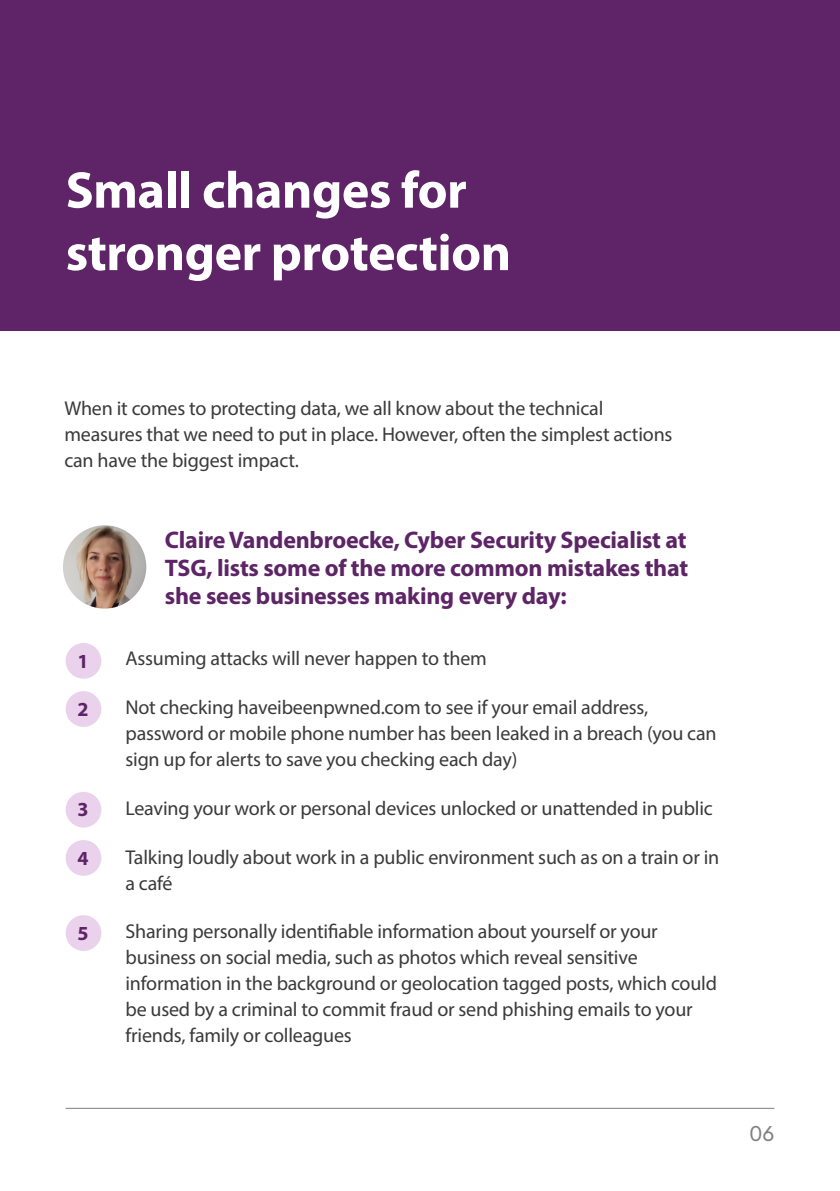
<style>
.page{position:relative;width:840px;height:1191px;background:#fff}
.page>*{position:absolute;margin:0;border:0;box-sizing:border-box;transform-origin:0 0}
.t1{font:700 52px/62.4px "Myriad Pro";letter-spacing:-.01em;color:#fff}
.t2{font:700 24px/28px "Myriad Pro";letter-spacing:-.01em;color:#5d2466;text-align:justify}
.t3{font:20px/26px "Myriad Pro";letter-spacing:-.01em;color:#3a3a3a}
.t4{font:700 20px "Myriad Pro";color:#5d2466}
.t5{font:20px "Sailec";color:#808080}
</style>
<div class="page">
<hr style="left:66px;top:1108px;width:708px;height:1px;background:#808080">
<div style="left:0;top:0;width:839px;height:331px;background:#5e2467"></div>
<div style="left:66px;top:643px;width:35px;height:35px;background:#ead2ed;border-radius:50%"></div>
<div style="left:66px;top:691px;width:35px;height:36px;background:#ead2ed;border-radius:50%"></div>
<div style="left:66px;top:792px;width:35px;height:35px;background:#ead2ed;border-radius:50%"></div>
<div style="left:66px;top:840px;width:35px;height:35px;background:#ead2ed;border-radius:50%"></div>
<div style="left:66px;top:915px;width:35px;height:36px;background:#ead2ed;border-radius:50%"></div>
<img style="left:63px;top:525px;width:83px;height:83px;border-radius:42px">
<h1 class="t1" style="left:66px;top:157px;width:447px">Small changes for stronger protection</h1>
<p class="t3" style="left:64px;top:395px;width:609px">When it comes to protecting data, we all know about the technical measures that we need to put in place. However, often the simplest actions can have the biggest impact.</p>
<p class="t4" style="left:77px;top:647px;width:13px">1</p>
<p class="t4" style="left:77px;top:696px;width:13px">2</p>
<p class="t4" style="left:77px;top:796px;width:13px">3</p>
<p class="t4" style="left:77px;top:844px;width:13px">4</p>
<p class="t4" style="left:77px;top:920px;width:13px">5</p>
<p class="t2" style="left:165px;top:525px;width:524px">Claire Vandenbroecke, Cyber Security Specialist at TSG, lists some of the more common mistakes that she sees businesses making every day:</p>
<p class="t3" style="left:125px;top:645px;width:363px">Assuming attacks will never happen to them</p>
<p class="t3" style="left:125px;top:694px;width:592px">Not checking haveibeenpwned.com to see if your email address, password or mobile phone number has been leaked in a breach (you can sign up for alerts to save you checking each day)</p>
<p class="t3" style="left:125px;top:795px;width:588px">Leaving your work or personal devices unlocked or unattended in public</p>
<p class="t3" style="left:125px;top:843px;width:595px">Talking loudly about work in a public environment such as on a train or in a café</p>
<p class="t3" style="left:125px;top:918px;width:592px">Sharing personally identifiable information about yourself or your business on social media, such as photos which reveal sensitive information in the background or geolocation tagged posts, which could be used by a criminal to commit fraud or send phishing emails to your friends, family or colleagues</p>
<p class="t5" style="left:749px;top:1120px;width:26px">06</p>
</div>
